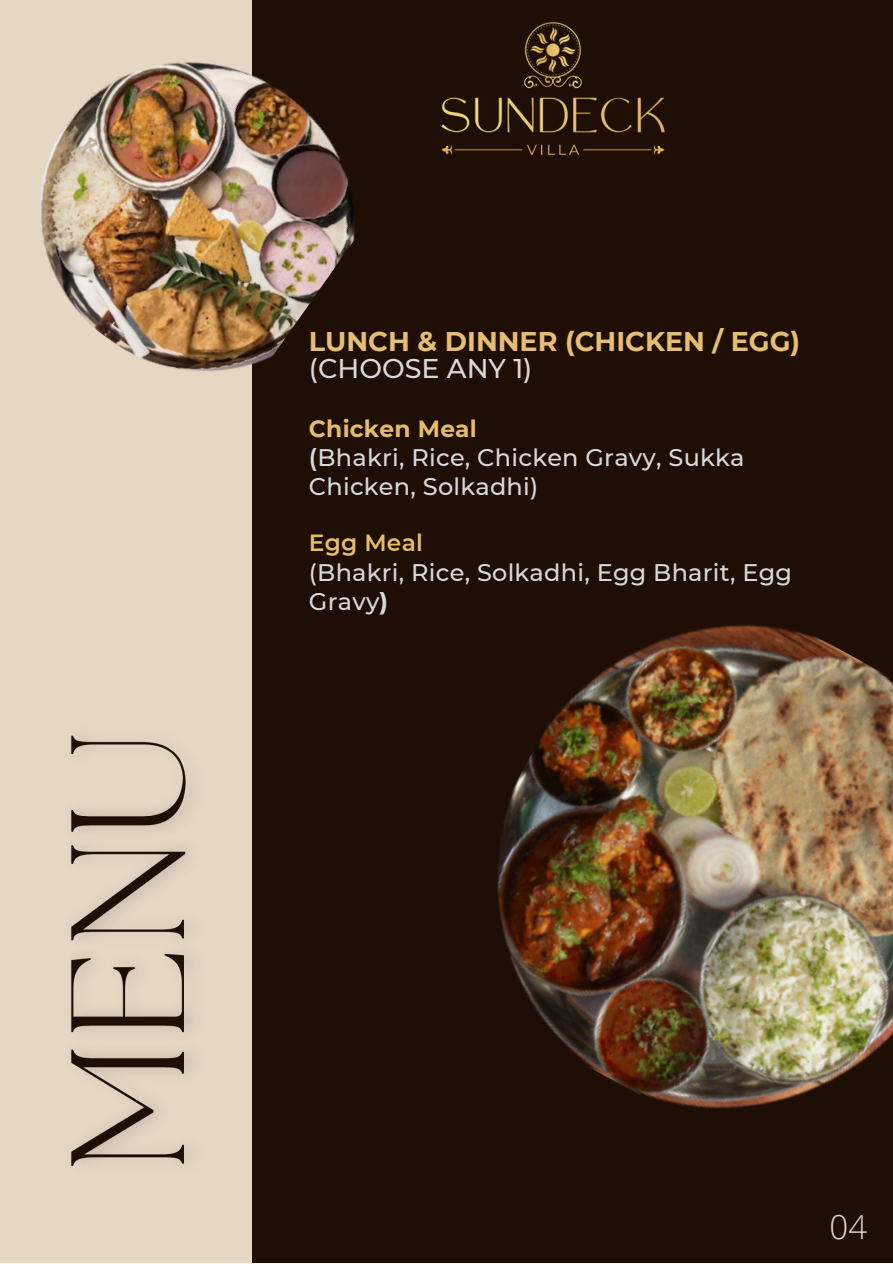
<style>
.page{position:relative;width:893px;height:1264px;background:#fff}
.page>*{position:absolute;margin:0;border:0;box-sizing:border-box;transform-origin:0 0}
.t1{font:300 33px "Open Sans";color:#e6d7c5}
.t2{font:700 27px "Montserrat";color:#e6be73}
.t3{font:500 27px "Montserrat";color:#d9d9d9}
.t4{font:500 24px/29.2px "Montserrat";letter-spacing:.01em;color:#d9d9d9}
.t5{font:700 23.4px "Montserrat";letter-spacing:.01em;color:#e5bd6a}
.t6{font:600 23.4px "Montserrat";letter-spacing:.01em;color:#e5bd6a}
.s1{font-weight:600}
.s2{font-weight:700}
</style>
<div class="page">
<div style="left:0;top:0;width:892px;height:1262px;background:#1e0e05"></div>
<div style="left:0;top:0;width:252px;height:1262px;background:#e6d7c5"></div>
<img style="left:71px;top:735px;width:121px;height:431px">
<img style="left:441px;top:22px;width:224px;height:133px">
<img style="left:497px;top:625px;width:395px;height:484px">
<img style="left:40px;top:62px;width:315px;height:310px">
<p class="t2" style="left:309px;top:325px;width:493px">LUNCH &amp; DINNER (CHICKEN / EGG)</p>
<p class="t3" style="left:309px;top:352px;width:225px">(CHOOSE ANY 1)</p>
<p class="t5" style="left:309px;top:414px;width:169px">Chicken Meal</p>
<p class="t4" style="left:309px;top:442px;width:437px"><span class="s1">(</span>Bhakri, Rice, Chicken Gravy, Sukka<br>Chicken, Solkadhi)</p>
<p class="t6" style="left:309px;top:528px;width:115px">Egg Meal</p>
<p class="t4" style="left:309px;top:557px;width:484px">(Bhakri, Rice, Solkadhi, Egg Bharit, Egg<br>Gravy<span class="s2">)</span></p>
<p class="t1" style="left:829px;top:1203px;width:39px">04</p>
</div>
